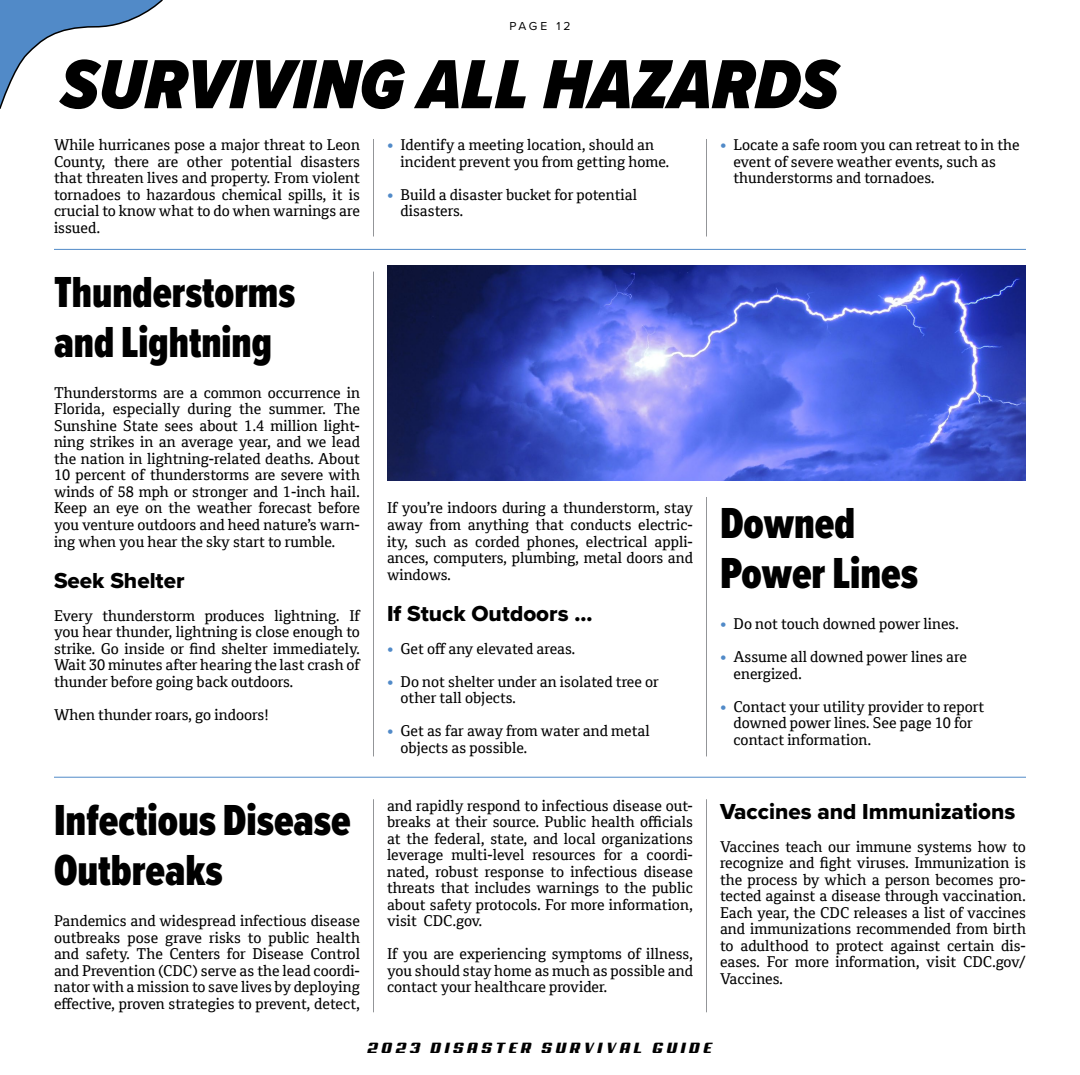
<style>
.page{position:relative;width:1080px;height:1075px;background:#fff}
.page>*{position:absolute;margin:0;border:0;box-sizing:border-box;transform-origin:0 0}
.t1{font:italic 900 72px "Proxima Nova Cond";color:#000}
.t2{font:900 45px/49.5px "Proxima Nova Ex Cn";color:#000}
.t3{font:22.5px "Proxima Nova Extrabld";color:#000}
.t4{font:15px/16.5px "Cordale";color:#000;text-align:justify}
.t5{font:15px "Aero";letter-spacing:.25em;color:#000}
.t6{font:12px "Proxima Nova";letter-spacing:.23em;color:#000}
.s1{font-family:"Proxima Nova Extrabld";font-size:18px;color:#518ac8}
</style>
<div class="page">
<svg style="left:0;top:0;width:163px;height:109px"></svg>
<hr style="left:373px;top:272px;width:1px;height:484px;background:#939598">
<hr style="left:706px;top:497px;width:1px;height:259px;background:#939598">
<hr style="left:373px;top:139px;width:1px;height:97px;background:#939598">
<hr style="left:706px;top:139px;width:1px;height:97px;background:#939598">
<hr style="left:373px;top:799px;width:1px;height:213px;background:#939598">
<hr style="left:706px;top:799px;width:1px;height:213px;background:#939598">
<hr style="left:54px;top:249px;width:972px;height:1px;background:#518ac8">
<hr style="left:54px;top:777px;width:972px;height:1px;background:#518ac8">
<img style="left:387px;top:266px;width:639px;height:214px">
<p class="t6" style="left:509px;top:17px;width:63px">PAGE 12</p>
<h1 class="t1" style="left:61px;top:31px;width:779px">SURVIVING ALL HAZARDS</h1>
<p class="t4" style="left:54px;top:137px;width:308px">While hurricanes pose a major threat to Leon County, there are other potential disasters that threaten lives and property. From violent tornadoes to hazardous chemical spills, it is crucial to know what to do when warnings are issued.</p>
<p class="t4" style="left:400px;top:137px;width:270px;text-indent:-14px"><span class="s1">•</span> Identify a meeting location, should an incident prevent you from getting home.</p>
<p class="t4" style="left:400px;top:186px;width:238px;text-indent:-14px"><span class="s1">•</span> Build a disaster bucket for potential disasters.</p>
<h2 class="t2" style="left:54px;top:267px;width:243px">Thunderstorms and Lightning</h2>
<p class="t4" style="left:54px;top:384px;width:308px">Thunderstorms are a common occurrence in Florida, especially during the summer. The Sunshine State sees about 1.4 million light&shy;ning strikes in an average year, and we lead the nation in lightning-related deaths. About 10 percent of thunderstorms are severe with winds of 58 mph or stronger and 1-inch hail.<br>Keep an eye on the weather forecast before you venture outdoors and heed nature’s warn&shy;ing when you hear the sky start to rumble.</p>
<h3 class="t3" style="left:54px;top:563px;width:132px">Seek Shelter</h3>
<p class="t4" style="left:54px;top:607px;width:308px">Every thunderstorm produces lightning. If you hear thunder, lightning is close enough to strike. Go inside or find shelter immediately.<br>Wait 30 minutes after hearing the last crash of thunder before going back outdoors.</p>
<p class="t4" style="left:54px;top:706px;width:216px">When thunder roars, go indoors!</p>
<h2 class="t2" style="left:54px;top:795px;width:298px">Infectious Disease<br>Outbreaks</h2>
<p class="t4" style="left:54px;top:912px;width:308px">Pandemics and widespread infectious disease outbreaks pose grave risks to public health and safety. The Centers for Disease Control and Prevention (CDC) serve as the lead coordi&shy;nator with a mission to save lives by deploying effective, proven strategies to prevent, detect,</p>
<p class="t4" style="left:387px;top:500px;width:308px">If you’re indoors during a thunderstorm, stay away from anything that conducts electric&shy;ity, such as corded phones, electrical appli&shy;ances, computers, plumbing, metal doors and windows.</p>
<h3 class="t3" style="left:387px;top:596px;width:207px">If Stuck Outdoors ...</h3>
<p class="t4" style="left:387px;top:640px;width:190px"><span class="s1">•</span> Get off any elevated areas.</p>
<p class="t4" style="left:400px;top:673px;width:260px;text-indent:-14px"><span class="s1">•</span> Do not shelter under an isolated tree or other tall objects.</p>
<p class="t4" style="left:400px;top:723px;width:251px;text-indent:-14px"><span class="s1">•</span> Get as far away from water and metal objects as possible.</p>
<p class="t4" style="left:387px;top:797px;width:308px">and rapidly respond to infectious disease out&shy;breaks at their source. Public health officials at the federal, state, and local organizations leverage multi-level resources for a coordi&shy;nated, robust response to infectious disease threats that includes warnings to the public about safety protocols. For more information, visit CDC.gov.</p>
<p class="t4" style="left:387px;top:945px;width:308px">If you are experiencing symptoms of illness, you should stay home as much as possible and contact your healthcare provider.</p>
<p class="t4" style="left:734px;top:137px;width:288px;text-align:left;text-indent:-14px"><span class="s1">•</span> Locate a safe room you can retreat to in the event of severe weather events, such as thunderstorms and tornadoes.</p>
<h2 class="t2" style="left:720px;top:498px;width:200px">Downed<br>Power Lines</h2>
<p class="t4" style="left:720px;top:615px;width:240px"><span class="s1">•</span> Do not touch downed power lines.</p>
<p class="t4" style="left:734px;top:648px;width:235px;text-indent:-14px"><span class="s1">•</span> Assume all downed power lines are energized.</p>
<p class="t4" style="left:734px;top:698px;width:252px;text-align:left;text-indent:-14px"><span class="s1">•</span> Contact your utility provider to report downed power lines. See page 10 for contact information.</p>
<h3 class="t3" style="left:720px;top:794px;width:297px">Vaccines and Immunizations</h3>
<p class="t4" style="left:720px;top:838px;width:308px">Vaccines teach our immune systems how to recognize and fight viruses. Immunization is the process by which a person becomes pro&shy;tected against a disease through vaccination.<br>Each year, the CDC releases a list of vaccines and immunizations recommended from birth to adulthood to protect against certain dis&shy;eases. For more information, visit CDC.gov/ Vaccines.</p>
<p class="t5" style="left:368px;top:1039px;width:346px">2023 DISASTER SURVIVAL GUIDE</p>
</div>
